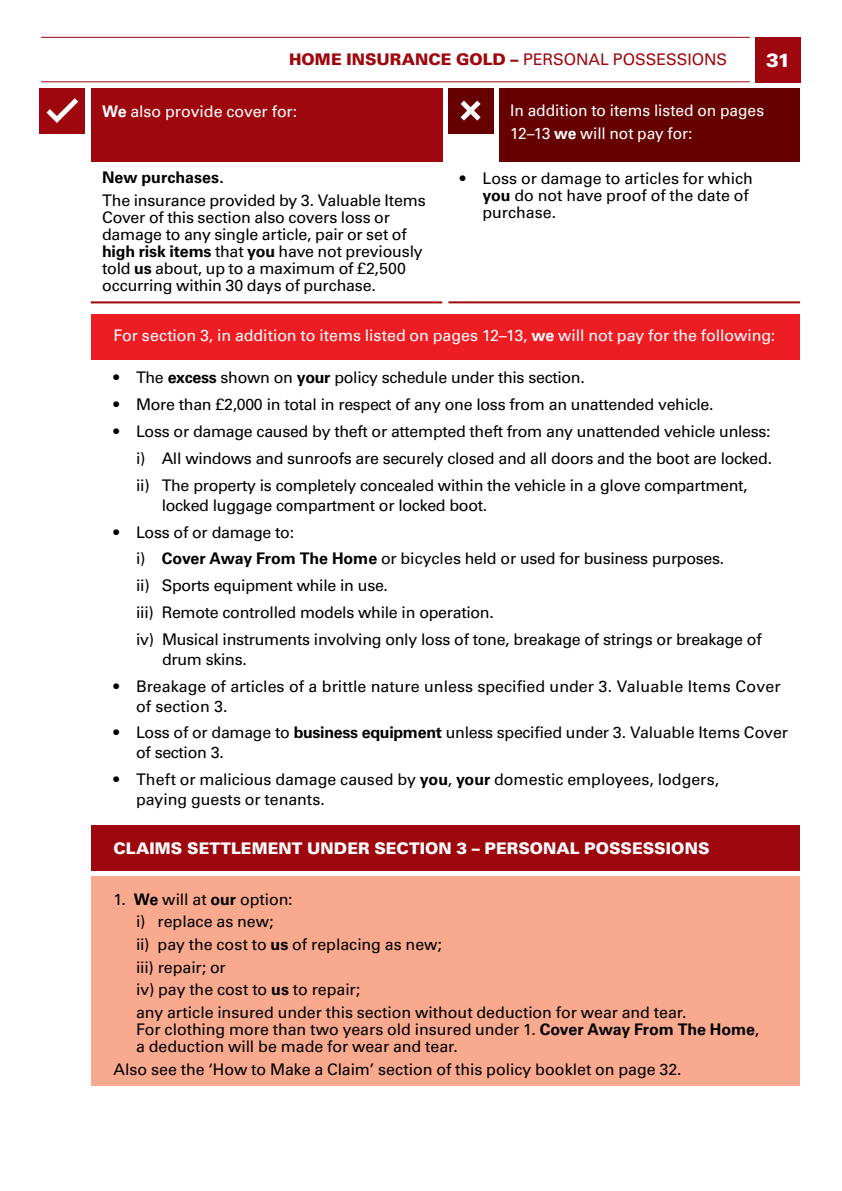
<style>
.page{position:relative;width:842px;height:1191px;background:#fff}
.page>*{position:absolute;margin:0;border:0;box-sizing:border-box;transform-origin:0 0}
.t1{font:900 19px "Univers LT";color:#fff}
.t2{font:16px/17px "Univers LT";letter-spacing:-.015em;color:#000}
.t3{font:16px/22.6px "Univers LT";letter-spacing:-.005em;color:#fff}
.t4{font:900 16px "Univers LT";color:#fff}
.t5{font:16px "Univers LT";letter-spacing:-.005em;color:#9d070d}
.t6{font:700 16px "Univers LT";letter-spacing:.005em;color:#000}
.s1{font-weight:900}
.s2{font-weight:700}
</style>
<div class="page">
<hr style="left:41px;top:37px;width:709px;height:1px;background:#9d070d">
<hr style="left:41px;top:81px;width:709px;height:1px;background:#9d070d">
<div style="left:755px;top:37px;width:46px;height:45px;background:#9d070d"></div>
<div style="left:91px;top:825px;width:708px;height:45px;background:#9d070d"></div>
<div style="left:91px;top:876px;width:708px;height:210px;background:#f8a98e"></div>
<div style="left:91px;top:315px;width:708px;height:45px;background:#ee1d23"></div>
<div style="left:91px;top:88px;width:351px;height:74px;background:#9d070d"></div>
<div style="left:499px;top:88px;width:300px;height:74px;background:#600"></div>
<div style="left:40px;top:88px;width:45px;height:45px;background:#9d070d"></div>
<svg style="left:46px;top:98px;width:32px;height:25px"></svg>
<div style="left:448px;top:88px;width:45px;height:45px;background:#600"></div>
<svg style="left:461px;top:101px;width:20px;height:20px"></svg>
<hr style="left:91px;top:301px;width:351px;height:2px;background:#9d070d">
<hr style="left:448px;top:301px;width:352px;height:2px;background:#9d070d">
<p class="t5" style="left:289px;top:50px;width:440px"><span class="s1">HOME INSURANCE GOLD –</span> PERSONAL POSSESSIONS</p>
<p class="t1" style="left:766px;top:48px;width:26px">31</p>
<p class="t3" style="left:102px;top:100px;width:197px"><span class="s2">We</span> also provide cover for:</p>
<p class="t3" style="left:510px;top:99px;width:255px">In addition to items listed on pages<br>12–13 <span class="s2">we</span> will not pay for:</p>
<p class="t6" style="left:102px;top:168px;width:123px">New purchases.</p>
<p class="t2" style="left:102px;top:192px;width:325px">The insurance provided by 3. Valuable Items Cover of this section also covers loss or damage to any single article, pair or set of <span class="s2">high risk items</span> that <span class="s2">you</span> have not previously told <span class="s2">us</span> about, up to a maximum of £2,500 occurring within 30 days of purchase.</p>
<p class="t2" style="left:482px;top:170px;width:272px;text-indent:-23px">• Loss or damage to articles for which <span class="s2">you</span> do not have proof of the date of purchase.</p>
<p class="t3" style="left:113px;top:324px;width:663px">For section 3, in addition to items listed on pages 12–13, <span class="s2">we</span> will not pay for the following:</p>
<p class="t2" style="left:113px;top:369px;width:473px">• The <span class="s2">excess</span> shown on <span class="s2">your</span> policy schedule under this section.</p>
<p class="t2" style="left:113px;top:396px;width:602px">• More than £2,000 in total in respect of any one loss from an unattended vehicle.</p>
<p class="t2" style="left:136px;top:418px;width:637px;line-height:26.8px;text-align:justify;text-indent:-23px">• Loss or damage caused by theft or attempted theft from any unattended vehicle unless: i) All windows and sunroofs are securely closed and all doors and the boot are locked. ii) The property is completely concealed within the vehicle in a glove compartment,</p>
<p class="t2" style="left:162px;top:496px;width:327px">locked luggage compartment or locked boot.</p>
<p class="t2" style="left:136px;top:518px;width:627px;line-height:26.8px;text-indent:-23px">• Loss of or damage to:<br>i) <span class="s2">Cover Away From The Home</span> or bicycles held or used for business purposes.<br>ii) Sports equipment while in use.<br>iii) Remote controlled models while in operation.<br>iv) Musical instruments involving only loss of tone, breakage of strings or breakage of</p>
<p class="t2" style="left:162px;top:650px;width:86px">drum skins.</p>
<p class="t2" style="left:136px;top:676px;width:646px;line-height:20px;text-indent:-23px">• Breakage of articles of a brittle nature unless specified under 3. Valuable Items Cover of section 3.</p>
<p class="t2" style="left:136px;top:723px;width:653px;line-height:20px;text-indent:-23px">• Loss of or damage to <span class="s2">business equipment</span> unless specified under 3. Valuable Items Cover of section 3.</p>
<p class="t2" style="left:136px;top:769px;width:584px;line-height:20px;text-indent:-23px">• Theft or malicious damage caused by <span class="s2">you</span>, <span class="s2">your</span> domestic employees, lodgers, paying guests or tenants.</p>
<p class="t4" style="left:113px;top:838px;width:598px">CLAIMS SETTLEMENT UNDER SECTION 3 – PERSONAL POSSESSIONS</p>
<p class="t2" style="left:136px;top:887px;width:552px;line-height:22.6px;text-indent:-23px">1. <span class="s2">We</span> will at <span class="s2">our</span> option:<br>i) replace as new;<br>ii) pay the cost to <span class="s2">us</span> of replacing as new;<br>iii) repair; or<br>iv) pay the cost to <span class="s2">us</span> to repair;<br>any article insured under this section without deduction for wear and tear.</p>
<p class="t2" style="left:136px;top:1021px;width:625px">For clothing more than two years old insured under 1. <span class="s2">Cover Away From The Home</span>, a deduction will be made for wear and tear.</p>
<p class="t2" style="left:113px;top:1060px;width:570px">Also see the ‘How to Make a Claim’ section of this policy booklet on page 32.</p>
</div>
